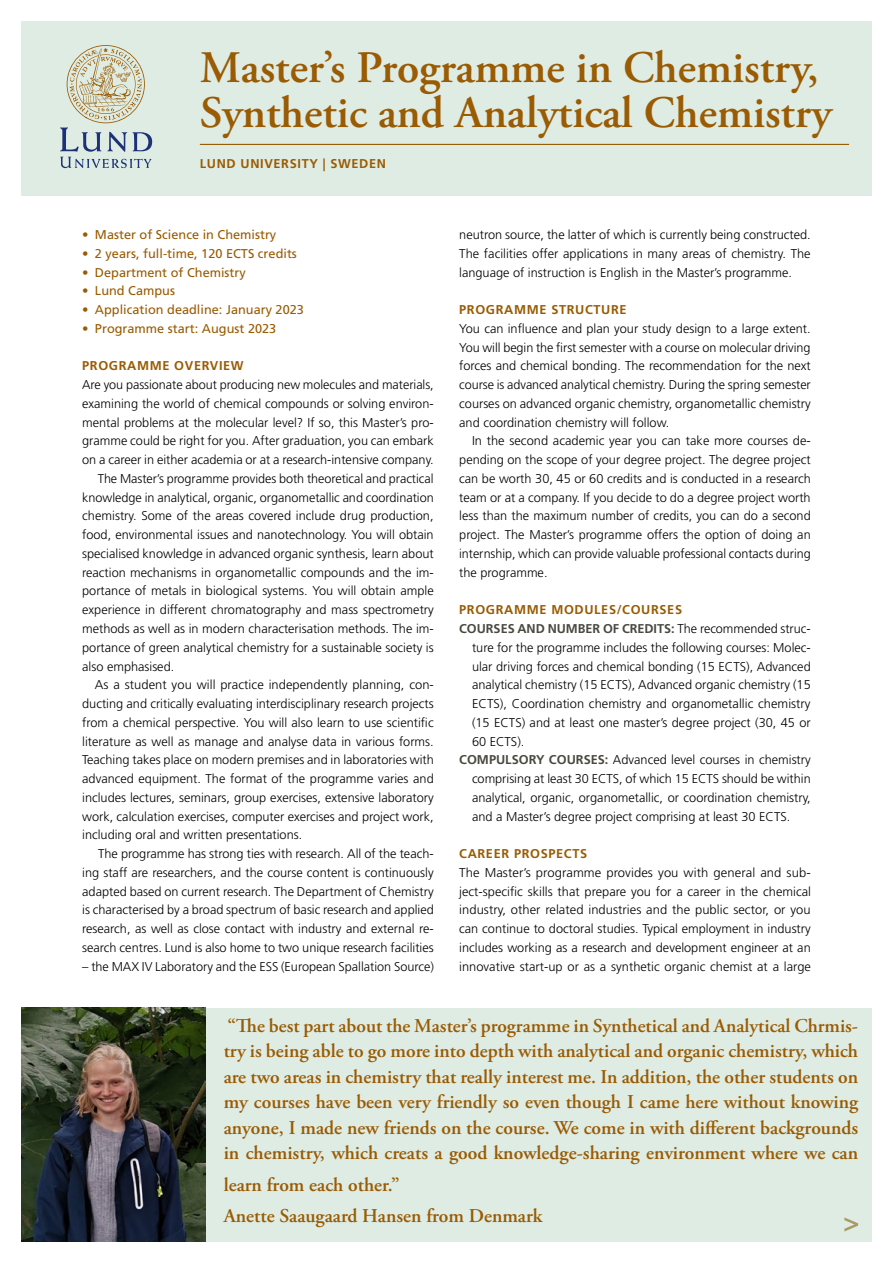
<style>
.page{position:relative;width:893px;height:1263px;background:#fff}
.page>*{position:absolute;margin:0;border:0;box-sizing:border-box;transform-origin:0 0}
.H1_Rubrik_30_p{font:600 45px/45px "Adobe Garamond Pro";color:#9a5b02}
.Brons_Citat{font:600 19.5px/25.5px "Adobe Garamond Pro";color:#9a5b02;text-align:justify}
.Svart_Brödtext_med_i{font:300 12.75px/18.8px "Frutiger LT Std";color:#000;text-align:justify}
.Svart_Brödtext_utan{font:300 12.75px/18.8px "Frutiger LT Std";color:#000;text-align:justify}
.Brödtext_Bold_t_o_m{font:300 12.75px/18.8px "Frutiger LT Std";color:#000;text-align:justify}
.t1{font:12.75px "Frutiger LT Std";color:#9a5b02}
.H2_Brons_Underrubrik{font:700 12.75px "Frutiger LT Std";letter-spacing:.05em;color:#9a5b02}
.Underrad{font:700 12.75px "Frutiger LT Std";letter-spacing:.05em;color:#9a5b02}
.s1{font-weight:700;color:#4a4941}
</style>
<div class="page">
<div style="left:21px;top:21px;width:851px;height:175px;background:#deece4"></div>
<div style="left:21px;top:1008px;width:851px;height:234px;background:#deece4"></div>
<svg style="left:60px;top:45px;width:92px;height:123px"></svg>
<hr style="left:200px;top:144px;width:649px;height:1px;background:#9a5b02">
<img style="left:21px;top:1008px;width:184px;height:234px">
<h1 class="H1_Rubrik_30_p" style="left:200px;top:46px;width:633px">Master’s Programme in Chemistry,<br>Synthetic and Analytical Chemistry</h1>
<p class="Underrad" style="left:200px;top:156px;width:188px">LUND UNIVERSITY | SWEDEN</p>
<p class="t1" style="left:82px;top:227px;width:196px">• Master of Science in Chemistry</p>
<p class="t1" style="left:82px;top:246px;width:216px">• 2 years, full-time, 120 ECTS credits</p>
<p class="t1" style="left:82px;top:265px;width:165px">• Department of Chemistry</p>
<p class="t1" style="left:82px;top:283px;width:94px">• Lund Campus</p>
<p class="t1" style="left:82px;top:302px;width:223px">• Application deadline: January 2023</p>
<p class="t1" style="left:82px;top:321px;width:196px">• Programme start: August 2023</p>
<h2 class="H2_Brons_Underrubrik" style="left:82px;top:358px;width:163px">PROGRAMME OVERVIEW</h2>
<p class="Svart_Brödtext_utan" style="left:82px;top:376px;width:353px">Are you passionate about producing new molecules and materials, examining the world of chemical compounds or solving environ&shy;mental problems at the molecular level? If so, this Master’s pro&shy;gramme could be right for you. After graduation, you can embark on a career in either academia or at a research-intensive company.</p>
<p class="Svart_Brödtext_med_i" style="left:82px;top:469px;width:353px;text-indent:16px">The Master’s programme provides both theoretical and practical knowledge in analytical, organic, organometallic and coordination chemistry. Some of the areas covered include drug production, food, environmental issues and nanotechnology. You will obtain specialised knowledge in advanced organic synthesis, learn about reaction mechanisms in organometallic compounds and the im&shy;portance of metals in biological systems. You will obtain ample experience in different chromatography and mass spectrometry methods as well as in modern characterisation methods. The im&shy;portance of green analytical chemistry for a sustainable society is also emphasised.</p>
<p class="Svart_Brödtext_med_i" style="left:82px;top:676px;width:353px;text-indent:13px">As a student you will practice independently planning, con&shy;ducting and critically evaluating interdisciplinary research projects from a chemical perspective. You will also learn to use scientific literature as well as manage and analyse data in various forms.<br>Teaching takes place on modern premises and in laboratories with advanced equipment. The format of the programme varies and includes lectures, seminars, group exercises, extensive laboratory work, calculation exercises, computer exercises and project work, including oral and written presentations.</p>
<p class="Svart_Brödtext_med_i" style="left:82px;top:844px;width:353px;text-indent:16px">The programme has strong ties with research. All of the teach&shy;ing staff are researchers, and the course content is continuously adapted based on current research. The Department of Chemistry is characterised by a broad spectrum of basic research and applied research, as well as close contact with industry and external re&shy;search centres. Lund is also home to two unique research facilities</p>
<p class="Svart_Brödtext_med_i" style="left:82px;top:957px;width:353px">– the MAX IV Laboratory and the ESS (European Spallation Source)</p>
<p class="Svart_Brödtext_med_i" style="left:459px;top:226px;width:353px">neutron source, the latter of which is currently being constructed.<br>The facilities offer applications in many areas of chemistry. The language of instruction is English in the Master’s programme.</p>
<h2 class="H2_Brons_Underrubrik" style="left:459px;top:302px;width:169px">PROGRAMME STRUCTURE</h2>
<p class="Svart_Brödtext_utan" style="left:459px;top:319px;width:353px">You can influence and plan your study design to a large extent.<br>You will begin the first semester with a course on molecular driving forces and chemical bonding. The recommendation for the next course is advanced analytical chemistry. During the spring semester courses on advanced organic chemistry, organometallic chemistry and coordination chemistry will follow.</p>
<p class="Svart_Brödtext_med_i" style="left:459px;top:432px;width:353px;text-indent:13px">In the second academic year you can take more courses de&shy;pending on the scope of your degree project. The degree project can be worth 30, 45 or 60 credits and is conducted in a research team or at a company. If you decide to do a degree project worth less than the maximum number of credits, you can do a second project. The Master’s programme offers the option of doing an internship, which can provide valuable professional contacts during the programme.</p>
<h2 class="H2_Brons_Underrubrik" style="left:459px;top:602px;width:224px">PROGRAMME MODULES/COURSES</h2>
<p class="Brödtext_Bold_t_o_m" style="left:472px;top:619px;width:340px;text-indent:-13px"><span class="s1">COURSES AND NUMBER OF CREDITS:</span> The recommended struc&shy;ture for the programme includes the following courses: Molec&shy;ular driving forces and chemical bonding (15 ECTS), Advanced analytical chemistry (15 ECTS), Advanced organic chemistry (15<br>ECTS), Coordination chemistry and organometallic chemistry (15 ECTS) and at least one master’s degree project (30, 45 or 60 ECTS).</p>
<p class="Brödtext_Bold_t_o_m" style="left:472px;top:751px;width:340px;text-indent:-13px"><span class="s1">COMPULSORY COURSES:</span> Advanced level courses in chemistry comprising at least 30 ECTS, of which 15 ECTS should be within analytical, organic, organometallic, or coordination chemistry, and a Master’s degree project comprising at least 30 ECTS.</p>
<h2 class="H2_Brons_Underrubrik" style="left:459px;top:846px;width:129px">CAREER PROSPECTS</h2>
<p class="Svart_Brödtext_utan" style="left:459px;top:863px;width:353px">The Master’s programme provides you with general and sub&shy;ject-specific skills that prepare you for a career in the chemical industry, other related industries and the public sector, or you can continue to doctoral studies. Typical employment in industry includes working as a research and development engineer at an innovative start-up or as a synthetic organic chemist at a large</p>
<p class="Brons_Citat" style="left:224px;top:1013px;width:636px">“The best part about the Master’s programme in Synthetical and Analytical Chrmis&shy;try is being able to go more into depth with analytical and organic chemistry, which are two areas in chemistry that really interest me. In addition, the other students on my courses have been very friendly so even though I came here without knowing anyone, I made new friends on the course. We come in with different backgrounds in chemistry, which creats a good knowledge-sharing environment where we can</p>
<p class="Brons_Citat" style="left:224px;top:1172px;width:177px">learn from each other.”</p>
<p class="Brons_Citat" style="left:224px;top:1203px;width:320px">Anette Saaugaard Hansen from Denmark</p>
</div>
